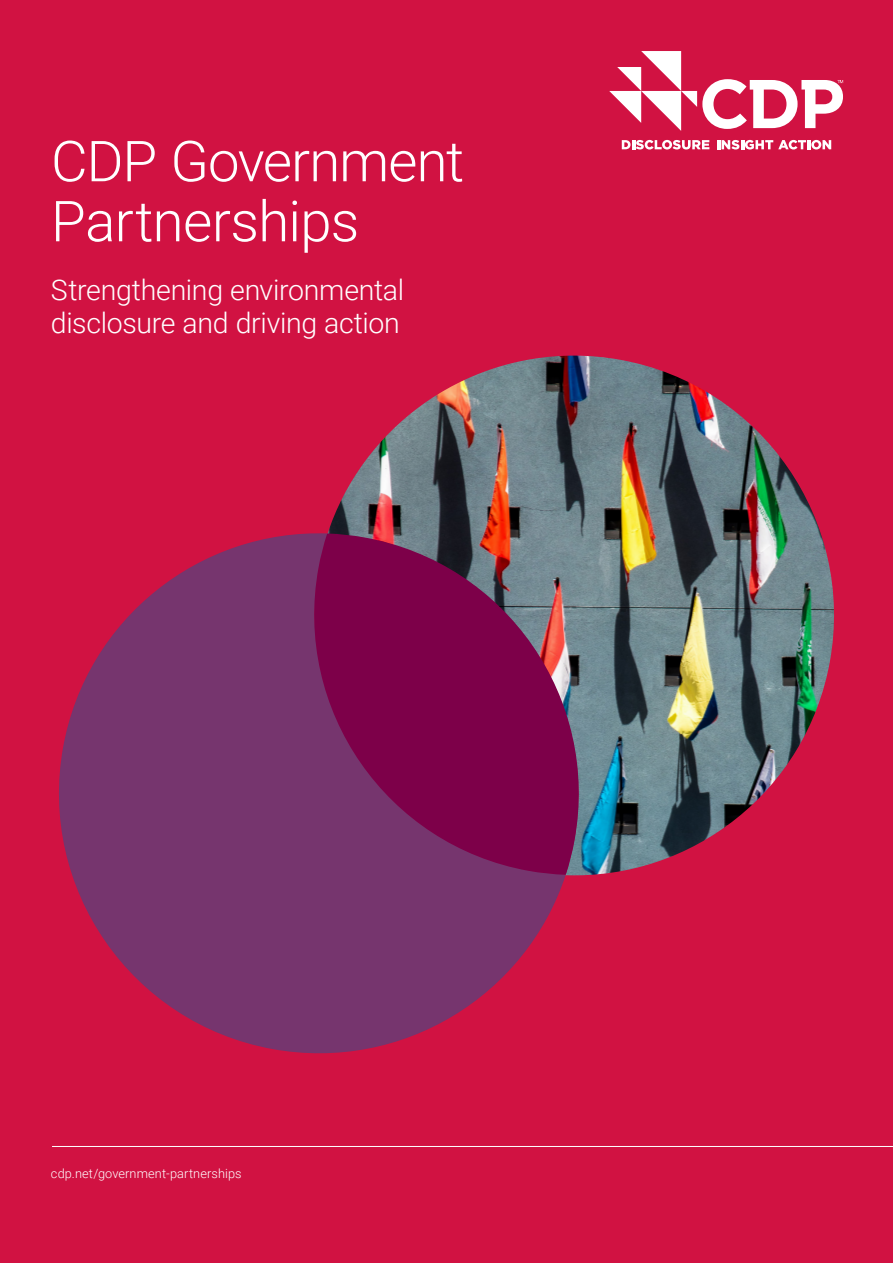
<style>
.page{position:relative;width:893px;height:1263px;background:#d11242}
.page>*{position:absolute;margin:0;border:0;box-sizing:border-box;transform-origin:0 0}
.t1{font:300 56.55px/60px "Roboto";letter-spacing:-.015em;color:#fff}
.t2{font:300 28.5px/33px "Roboto";letter-spacing:-.01em;color:#fff}
.t3{font:300 12.75px "Roboto";letter-spacing:.01em;color:#fff}
</style>
<div class="page">
<svg style="left:59px;top:534px;width:505px;height:520px;fill:#76356e"></svg>
<img style="left:327px;top:356px;width:507px;height:524px">
<svg style="left:293px;top:533px;width:307px;height:342px;background:#79255d"></svg>
<hr style="left:52px;top:1146px;width:841px;height:1px;background:#fff">
<svg style="left:609px;top:51px;width:234px;height:80px"></svg>
<svg style="left:622px;top:140px;width:87px;height:9px"></svg>
<svg style="left:717px;top:140px;width:114px;height:9px"></svg>
<h1 class="t1" style="left:51px;top:129px;width:415px">CDP Government<br>Partnerships</h1>
<p class="t2" style="left:51px;top:272px;width:355px">Strengthening environmental disclosure and driving action</p>
<p class="t3" style="left:51px;top:1165px;width:192px">cdp.net/government-partnerships</p>
</div>
